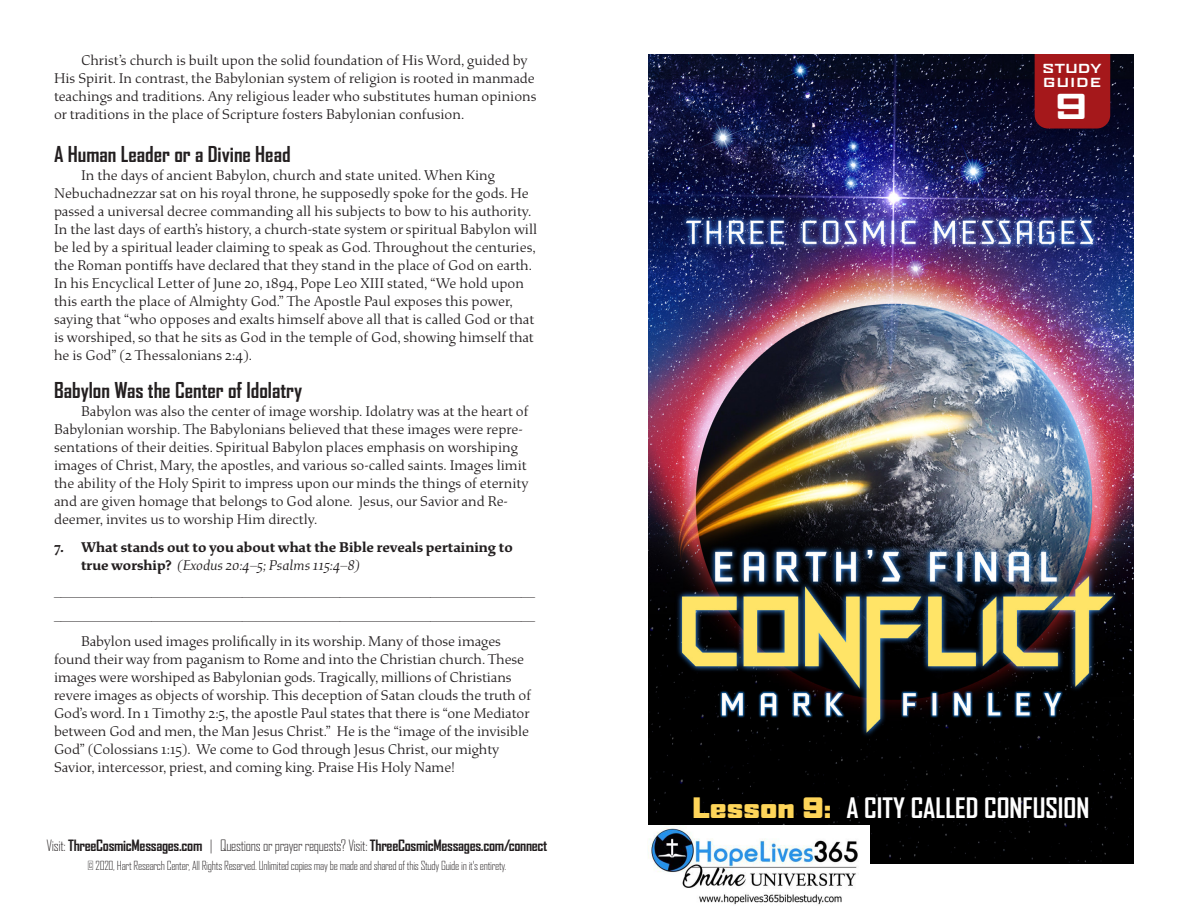
<style>
.page{position:relative;width:1188px;height:918px;background:#fff}
.page>*{position:absolute;margin:0;border:0;box-sizing:border-box;transform-origin:0 0}
.t1{font:700 expanded 33px "Agency FB";color:#fff}
.Lesson_Title{font:700 27px "Agency FB";color:#fff}
.Subtitle{font:700 21px "Agency FB";color:#231f20}
.Body_Indent{font:300 15px/18px "Study";color:#231f20}
.Answer_Rules{font:300 15px "Study";color:#231f20}
.Question_Indent{font:700 15px/18px "Study";color:#231f20}
.t2{font:700 15px "Agency FB";letter-spacing:-.02em;color:#231f20}
.t3{font:300 12px "Agency FB";letter-spacing:-.02em;color:#231f20}
.t4{font:700 expanded 12px "Agency FB";letter-spacing:.07em;color:#fff}
.s1{font-weight:300;font-style:italic}
.s2{font-weight:300}
.s3{font-weight:900;font-stretch:expanded;color:#fed559}
</style>
<div class="page">
<img style="left:648px;top:54px;width:486px;height:810px">
<div style="left:1035px;top:54px;width:75px;height:75px;background:#a5181b"></div>
<img style="left:648px;top:826px;width:222px;height:79px">
<p class="Body_Indent" style="left:54px;top:51px;width:484px;text-indent:27px">Christ’s church is built upon the solid foundati0n of His Word, guided by His Spirit. In contrast, the Babylonian system of religion is rooted in manmade teachings and traditions. Any religious leader who substitutes human opinions or traditions in the place of Scripture fosters Babylonian confusion.</p>
<p class="Subtitle" style="left:54px;top:142px;width:238px">A Human Leader or a Divine Head</p>
<p class="Body_Indent" style="left:54px;top:166px;width:485px;text-indent:27px">In the days of ancient Babylon, church and state united. When King Nebuchadnezzar sat on his royal throne, he supposedly spoke for the gods. He passed a universal decree commanding all his subjects to bow to his authority.<br>In the last days of earth’s history, a church-state system or spiritual Babylon will be led by a spiritual leader claiming to speak as God. Throughout the centuries, the Roman pontiffs have declared that they stand in the place of God on earth.<br>In his Encyclical Letter of June 20, 1894, Pope Leo XIII stated, “We hold upon this earth the place of Almighty God.” The Apostle Paul exposes this power, saying that “who opposes and exalts himself above all that is called God or that is worshiped, so that he sits as God in the temple of God, showing himself that he is God” (2 Thessalonians 2:4).</p>
<p class="Subtitle" style="left:54px;top:378px;width:250px">Babylon Was the Center of Idolatry</p>
<p class="Body_Indent" style="left:54px;top:402px;width:476px;text-indent:27px">Babylon was also the center of image worship. Idolatry was at the heart of Babylonian worship. The Babylonians believed that these images were repre&shy;sentations of their deities. Spiritual Babylon places emphasis on worshiping images of Christ, Mary, the apostles, and various so-called saints. Images limit the ability of the Holy Spirit to impress upon our minds the things of eternity and are given homage that belongs to God alone. Jesus, our Savior and Re&shy;deemer, invites us to worship Him directly.</p>
<p class="Question_Indent" style="left:81px;top:539px;width:433px;text-indent:-27px">7. What stands out to you about what the Bible reveals pertaining to true worship? <span class="s1">(Exodus 20:4–5; Psalms 115:4–8)</span></p>
<p class="Answer_Rules" style="left:54px;top:581px;width:483px">_____________________________________________________________________</p>
<p class="Answer_Rules" style="left:54px;top:605px;width:483px">_____________________________________________________________________</p>
<p class="Body_Indent" style="left:54px;top:633px;width:478px;text-indent:27px">Babylon used images prolifically in its worship. Many of those images found their way from paganism to Rome and into the Christian church. These images were worshiped as Babylonian gods. Tragically, millions of Christians revere images as objects of worship. This deception of Satan clouds the truth of God’s word. In 1 Timothy 2:5, the apostle Paul states that there is “one Mediator between God and men, the Man Jesus Christ.” He is the “image of the invisible God” (Colossians 1:15). We come to God through Jesus Christ, our mighty Savior, intercessor, priest, and coming king. Praise His Holy Name!</p>
<p class="t2" style="left:47px;top:837px;width:502px"><span class="s2">Visit:</span> ThreeCosmicMessages.com <span class="s2">| Questions or prayer requests? Visit:</span> ThreeCosmicMessages.com/connect</p>
<p class="t3" style="left:88px;top:858px;width:420px">© 2020, Hart Research Center, All Rights Reserved. Unlimited copies may be made and shared of this Study Guide in it’s entirety.</p>
<p class="t4" style="left:1042px;top:61px;width:61px">STUDY</p>
<p class="t4" style="left:1043px;top:76px;width:59px">GUIDE</p>
<p class="t1" style="left:1055px;top:88px;width:35px">9</p>
<p class="Lesson_Title" style="left:693px;top:792px;width:398px"><span class="s3">Lesson 9:</span> A CITY CALLED CONFUSION</p>
</div>
